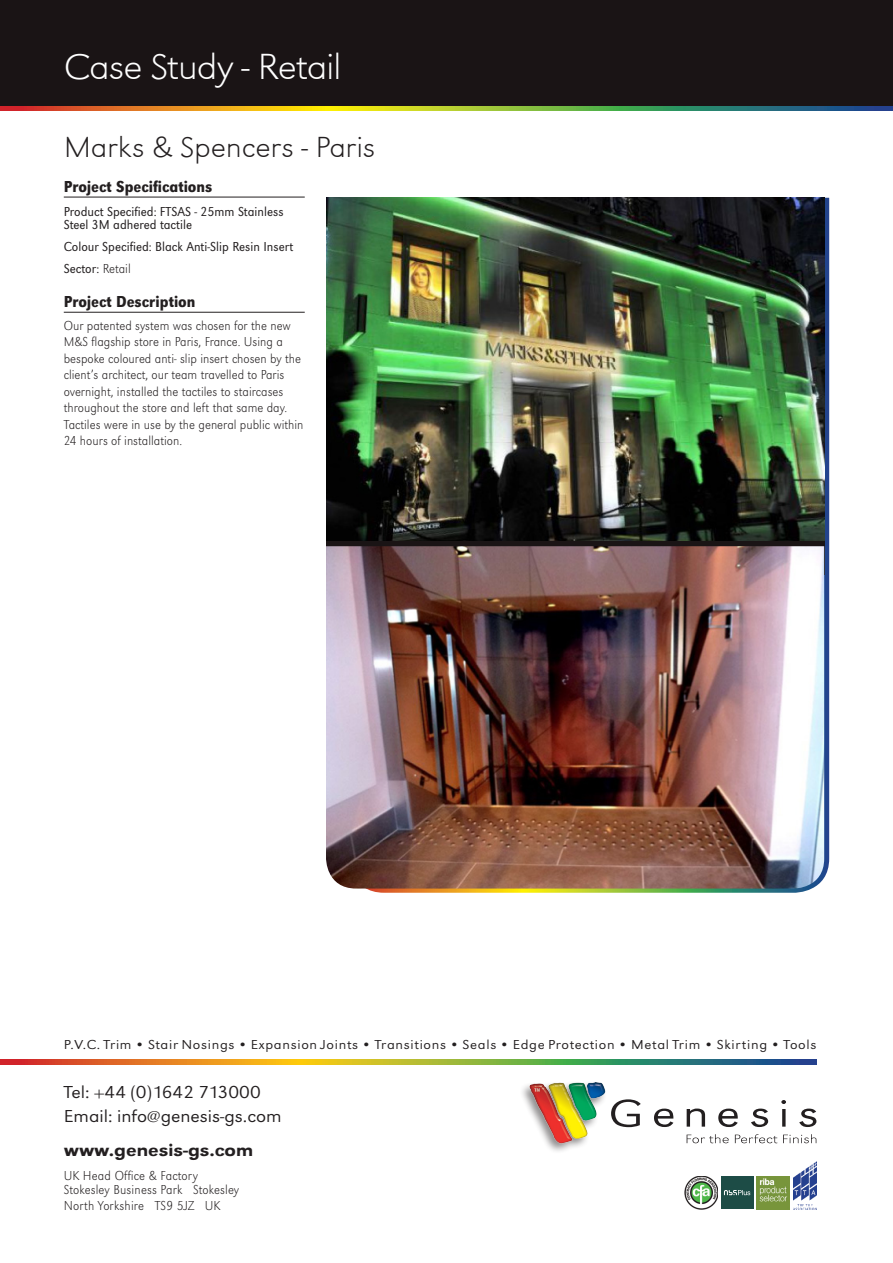
<style>
.page{position:relative;width:893px;height:1263px;background:#fff}
.page>*{position:absolute;margin:0;border:0;box-sizing:border-box;transform-origin:0 0}
.Page_Title{font:37.5px "URW Grotesk T Extr Ligh Extr Wide";letter-spacing:-.03em;color:#fff}
.Page_Title-2{font:30px "URW Grotesk T Extr Ligh Extr Wide";letter-spacing:-.01em;color:#231f20}
.t1{font:18px/24px "URW Grotesk T Ligh Extr Wide";color:#231f20}
.t2{font:18px "URW Grotesk T Medi Extr Wide";color:#231f20}
.Sub_Head{font:16.5px "URW Grotesk T Medi Extr Narr";color:#231f20}
.Body{font:13.5px/16.5px "URW Grotesk T Extr Ligh Narr";color:#231f20}
.Body-2{font:13.5px/13.5px "URW Grotesk T Ligh Narr";color:#231f20}
.t3{font:13.5px "URW Grotesk T Ligh Extr Wide";letter-spacing:.05em;color:#231f20}
.s1{font-family:"URW Grotesk T Extr Ligh Narr"}
</style>
<div class="page">
<div style="left:326px;top:477px;width:498px;height:97px;background:#1a1415"></div>
<svg style="left:0;top:106px;width:893px;height:4px;background:#98983e"></svg>
<div style="left:0;top:0;width:893px;height:106px;background:#1a1415"></div>
<img style="left:793px;top:1162px;width:23px;height:47px">
<img style="left:685px;top:1176px;width:33px;height:33px">
<img style="left:756px;top:1176px;width:34px;height:33px">
<div style="left:721px;top:1176px;width:33px;height:33px;background:#1d4c46"></div>
<svg style="left:724px;top:1190px;width:26px;height:5px"></svg>
<svg style="left:0;top:1060px;width:816px;height:4px;background:#978c41"></svg>
<svg style="left:611px;top:1099px;width:30px;height:28px"></svg>
<svg style="left:654px;top:1108px;width:19px;height:19px"></svg>
<svg style="left:687px;top:1108px;width:18px;height:18px"></svg>
<svg style="left:718px;top:1108px;width:20px;height:19px"></svg>
<svg style="left:751px;top:1108px;width:17px;height:19px"></svg>
<svg style="left:782px;top:1109px;width:4px;height:17px"></svg>
<svg style="left:781px;top:1100px;width:5px;height:4px"></svg>
<svg style="left:799px;top:1108px;width:17px;height:19px"></svg>
<svg style="left:687px;top:1134px;width:129px;height:9px"></svg>
<div style="left:519px;top:1080px;width:88px;height:74px;background:#231f20;opacity:.5"></div>
<img style="left:529px;top:1083px;width:78px;height:64px">
<img style="left:326px;top:546px;width:498px;height:342px">
<img style="left:326px;top:198px;width:498px;height:342px">
<hr style="left:64px;top:197px;width:241px;height:1px;background:#231f20">
<hr style="left:64px;top:312px;width:241px;height:1px;background:#231f20">
<p class="Page_Title" style="left:64px;top:44px;width:279px">Case Study - Retail</p>
<p class="Page_Title-2" style="left:64px;top:130px;width:313px">Marks &amp; Spencers - Paris</p>
<p class="Sub_Head" style="left:64px;top:177px;width:150px">Project Specifications</p>
<p class="Body-2" style="left:64px;top:204px;width:221px">Product Specified: FTSAS - 25mm Stainless<br>Steel 3M adhered tactile</p>
<p class="Body-2" style="left:64px;top:240px;width:231px">Colour Specified: Black Anti-Slip Resin Insert</p>
<p class="Body-2" style="left:64px;top:262px;width:69px">Sector: <span class="s1">Retail</span></p>
<p class="Sub_Head" style="left:64px;top:292px;width:133px">Project Description</p>
<p class="Body" style="left:64px;top:317px;width:241px">Our patented system was chosen for the new M&amp;S flagship store in Paris, France. Using a bespoke coloured anti- slip insert chosen by the client’s architect, our team travelled to Paris overnight, installed the tactiles to staircases throughout the store and left that same day.<br>Tactiles were in use by the general public within 24 hours of installation.</p>
<p class="t3" style="left:64px;top:1037px;width:754px">P.V.C. Trim • Stair Nosings • Expansion Joints • Transitions • Seals • Edge Protection • Metal Trim • Skirting • Tools</p>
<h3 class="t1" style="left:64px;top:1079px;width:219px">Tel: +44 (0)1642 713000<br>Email: info@genesis-gs.com</h3>
<h3 class="t2" style="left:64px;top:1140px;width:191px">www.genesis-gs.com</h3>
<p class="Body" style="left:64px;top:1169px;width:177px;line-height:13.5px">UK Head Office &amp; Factory<br>Stokesley Business Park Stokesley</p>
<p class="Body" style="left:64px;top:1197px;width:158px">North Yorkshire TS9 5JZ UK</p>
</div>
